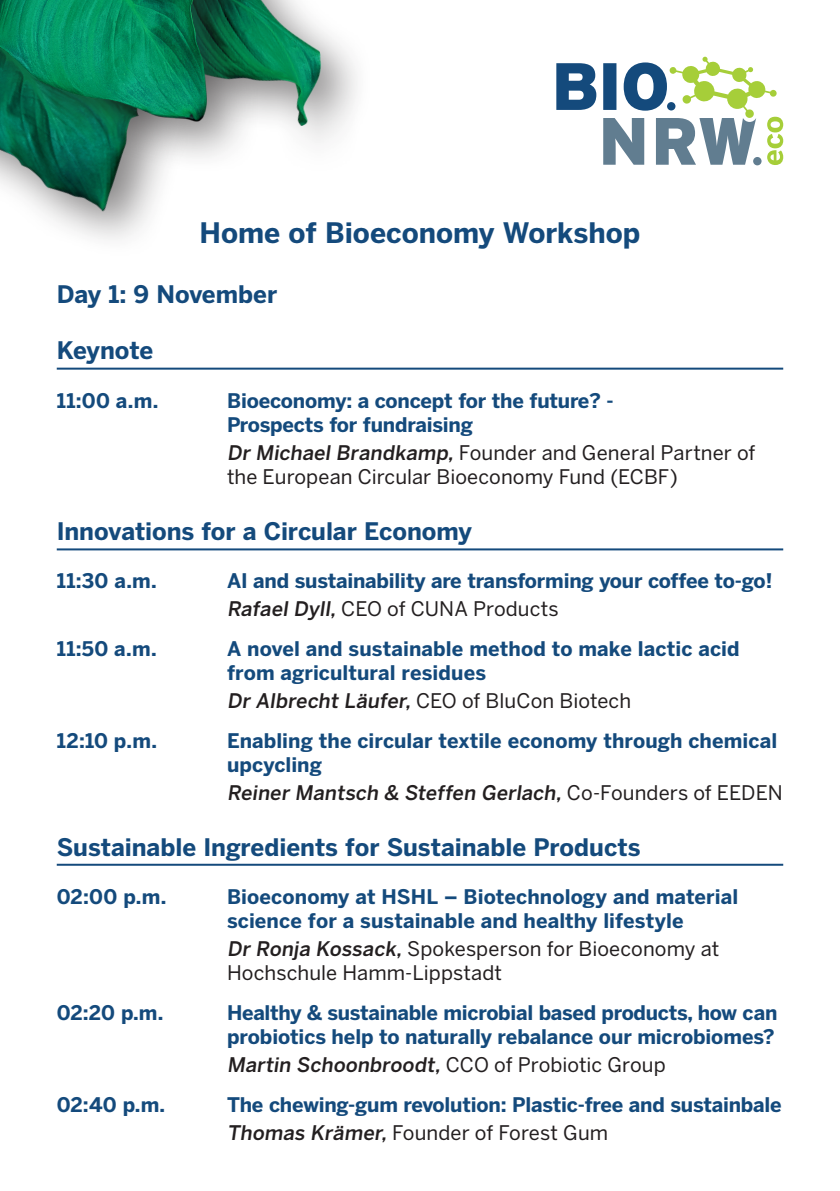
<style>
.page{position:relative;width:840px;height:1191px;background:#fff}
.page>*{position:absolute;margin:0;border:0;box-sizing:border-box;transform-origin:0 0}
.Fließtext{font:700 28px "Benton Sans";color:#144a7c}
.Fließtext-2{font:700 24px "Benton Sans";letter-spacing:-.005em;color:#144a7c}
.Fließtext-3{font:700 20px/24px "Benton Sans";letter-spacing:-.005em;color:#144a7c}
.Fließtext-4{font:20px/24px "Benton Sans";letter-spacing:.005em;color:#231f20}
.Fließtext-5{font:500 20px "Benton Sans";color:#231f20}
.s1{font-weight:500}
.s2{font-weight:400}
</style>
<div class="page">
<svg style="left:556px;top:57px;width:226px;height:108px"></svg>
<img style="left:0;top:173px;width:163px;height:67px">
<div style="left:80px;top:0;width:293px;height:175px;background:#231f20;opacity:.55"></div>
<img style="left:273px;top:0;width:66px;height:171px">
<div style="left:0;top:0;width:273px;height:173px;background:#231f20;opacity:.55"></div>
<img style="left:0;top:0;width:220px;height:121px">
<hr style="left:57px;top:368px;width:725px;height:2px;background:#144a7c">
<hr style="left:57px;top:548px;width:725px;height:2px;background:#144a7c">
<hr style="left:57px;top:863px;width:725px;height:2px;background:#144a7c">
<p class="Fließtext" style="left:199px;top:216px;width:442px">Home of Bioeconomy Workshop</p>
<p class="Fließtext-2" style="left:57px;top:280px;width:222px">Day 1: 9 November</p>
<p class="Fließtext-2" style="left:57px;top:336px;width:98px">Keynote</p>
<p class="Fließtext-3" style="left:57px;top:388px;width:103px">11:00 a.m.</p>
<p class="Fließtext-3" style="left:227px;top:388px;width:388px">Bioeconomy: a concept for the future? -<br>Prospects for fundraising</p>
<p class="Fließtext-4" style="left:227px;top:440px;width:529px"><span class="s1">Dr Michael Brandkamp,</span> Founder and General Partner of the European Circular Bioeconomy Fund (ECBF)</p>
<p class="Fließtext-2" style="left:57px;top:516px;width:416px">Innovations for a Circular Economy</p>
<p class="Fließtext-3" style="left:57px;top:568px;width:101px">11:30 a.m.</p>
<p class="Fließtext-3" style="left:227px;top:568px;width:546px">AI and sustainability are transforming your coffee to-go!</p>
<p class="Fließtext-4" style="left:227px;top:596px;width:333px"><span class="s1">Rafael Dyll,</span> CEO of CUNA Products</p>
<p class="Fließtext-3" style="left:57px;top:636px;width:101px">11:50 a.m.</p>
<p class="Fließtext-3" style="left:227px;top:636px;width:514px">A novel and sustainable method to make lactic acid from agricultural residues</p>
<p class="Fließtext-4" style="left:227px;top:688px;width:405px"><span class="s1">Dr Albrecht Läufer,</span> CEO of BluCon Biotech</p>
<p class="Fließtext-3" style="left:57px;top:728px;width:102px">12:10 p.m.</p>
<p class="Fließtext-3" style="left:227px;top:728px;width:551px">Enabling the circular textile economy through chemical upcycling</p>
<p class="Fließtext-5" style="left:227px;top:780px;width:557px">Reiner Mantsch &amp; Steffen Gerlach, <span class="s2">C o - Fo u n d e rs of EED EN</span></p>
<p class="Fließtext-2" style="left:57px;top:832px;width:585px">Sustainable Ingredients for Sustainable Products</p>
<p class="Fließtext-3" style="left:57px;top:884px;width:111px">02:00 p.m.</p>
<p class="Fließtext-3" style="left:227px;top:884px;width:512px">Bioeconomy at HSHL – Biotechnology and material</p>
<p class="Fließtext-3" style="left:227px;top:908px;width:458px">science for a sustainable and healthy lifestyle</p>
<p class="Fließtext-4" style="left:227px;top:936px;width:493px"><span class="s1">Dr Ronja Kossack,</span> Spokesperson for Bioeconomy at<br>Hochschule Hamm-Lippstadt</p>
<p class="Fließtext-3" style="left:57px;top:1000px;width:108px">02:20 p.m.</p>
<p class="Fließtext-3" style="left:227px;top:1000px;width:551px">Healthy &amp; sustainable microbial based products, how can probiotics help to naturally rebalance our microbiomes?</p>
<p class="Fließtext-5" style="left:227px;top:1052px;width:440px">Martin Schoonbroodt, <span class="s2">CCO of Probiotic Group</span></p>
<p class="Fließtext-3" style="left:57px;top:1092px;width:110px">02:40 p.m.</p>
<p class="Fließtext-3" style="left:227px;top:1092px;width:555px">The chewing-gum revolution: Plastic-free and sustainbale</p>
<p class="Fließtext-4" style="left:227px;top:1120px;width:382px"><span class="s1">Thomas Krämer,</span> Founder of Forest Gum</p>
</div>
